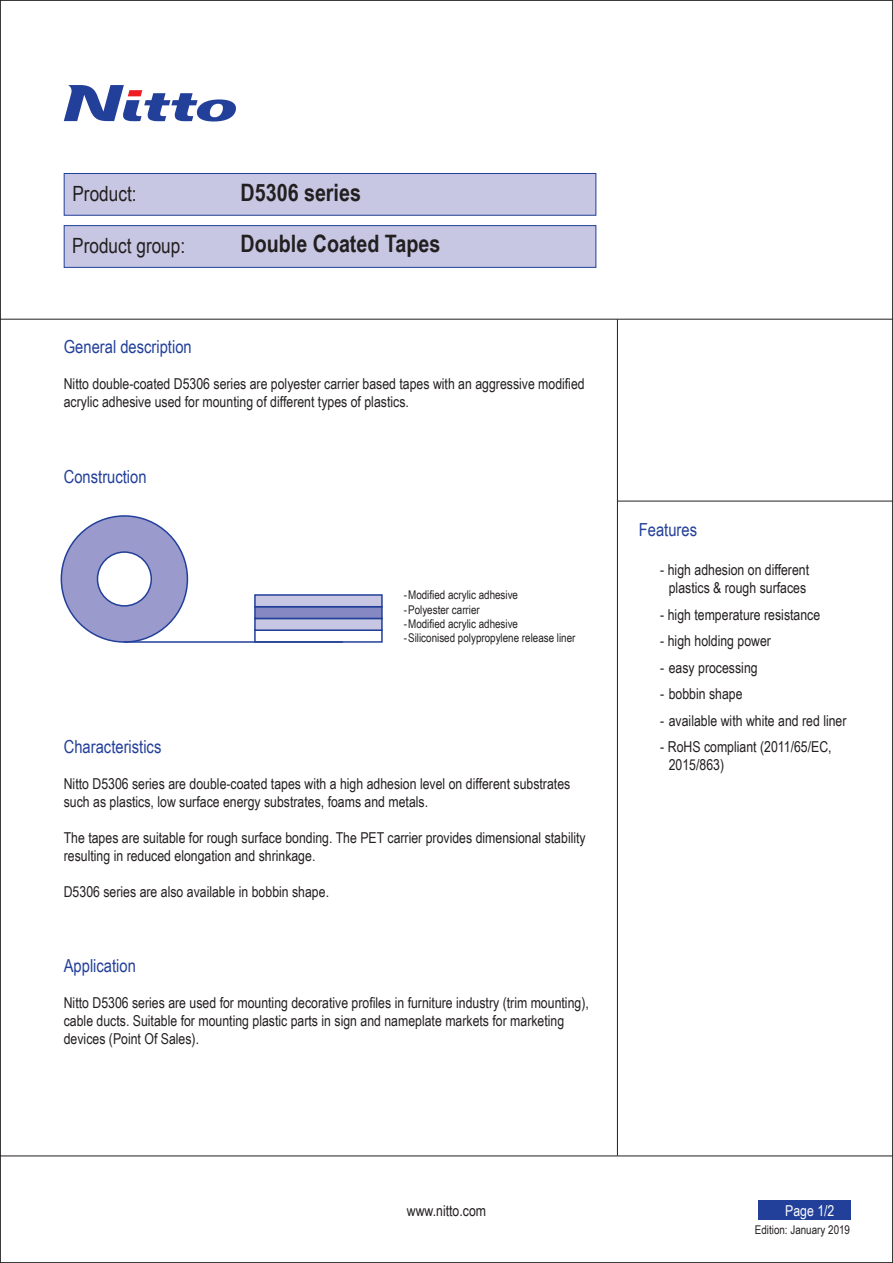
<style>
.page{position:relative;width:893px;height:1263px;background:#fff}
.page>*{position:absolute;margin:0;border:0;box-sizing:border-box;transform-origin:0 0}
.t1{font:700 24px/51px "Arial Narrow";color:#231f20}
.t2{font:21px "Arial Narrow";color:#231f20}
.t3{font:18px "Arial Narrow";color:#223f99}
.t4{font:15px/18px "Arial Narrow";color:#231f20}
.t5{font:15px "Arial Narrow";color:#fff}
.t6{font:12px/14.4px "Arial Narrow";color:#231f20}
</style>
<div class="page">
<hr style="left:0;top:319px;width:893px;height:1px;background:#231f20">
<hr style="left:0;top:1155px;width:893px;height:1px;background:#231f20">
<hr style="left:617px;top:319px;width:1px;height:836px;background:#231f20">
<hr style="left:618px;top:501px;width:275px;height:1px;background:#231f20">
<div style="left:758px;top:1200px;width:92px;height:20px;background:#223f99"></div>
<div style="left:64px;top:173px;width:532px;height:43px;background:#c7c7e3;border:1px solid #223f99"></div>
<div style="left:64px;top:225px;width:532px;height:43px;background:#c7c7e3;border:1px solid #223f99"></div>
<svg style="left:64px;top:85px;width:172px;height:36px"></svg>
<div style="left:61px;top:516px;width:126px;height:126px;background:#9a9bcc;border-radius:50%"></div>
<div style="left:97px;top:552px;width:54px;height:54px;background:#fff;border-radius:50%"></div>
<div style="left:97px;top:551px;width:55px;height:56px;border:2px solid #223f99;border-radius:50%"></div>
<hr style="left:124px;top:641px;width:219px;height:2px;background:#223f99">
<div style="left:254px;top:629px;width:129px;height:14px;border:2px solid #223f99"></div>
<div style="left:254px;top:618px;width:129px;height:13px;background:#c7c7e3;border:2px solid #223f99"></div>
<div style="left:254px;top:606px;width:129px;height:13px;background:#8588c2;border:2px solid #223f99"></div>
<div style="left:254px;top:594px;width:129px;height:13px;background:#c7c7e3;border:2px solid #223f99"></div>
<h2 class="t2" style="left:72px;top:179px;width:66px">Product:</h2>
<h2 class="t2" style="left:72px;top:230px;width:114px">Product group:</h2>
<h1 class="t1" style="left:241px;top:166px;width:201px">D5306 series<br>Double Coated Tapes</h1>
<p class="t3" style="left:64px;top:334px;width:129px">General description</p>
<p class="t4" style="left:64px;top:374px;width:522px">Nitto double-coated D5306 series are polyester carrier based tapes with an aggressive modified acrylic adhesive used for mounting of different types of plastics.</p>
<p class="t3" style="left:64px;top:463px;width:84px">Construction</p>
<p class="t6" style="left:404px;top:587px;width:173px">-Modified acrylic adhesive<br>-Polyester carrier<br>-Modified acrylic adhesive<br>-Siliconised polypropylene release liner</p>
<p class="t3" style="left:64px;top:733px;width:99px">Characteristics</p>
<p class="t4" style="left:64px;top:774px;width:508px">Nitto D5306 series are double-coated tapes with a high adhesion level on different substrates such as plastics, low surface energy substrates, foams and metals.</p>
<p class="t4" style="left:64px;top:828px;width:523px">The tapes are suitable for rough surface bonding. The PET carrier provides dimensional stability resulting in reduced elongation and shrinkage.</p>
<p class="t4" style="left:64px;top:882px;width:267px">D5306 series are also available in bobbin shape.</p>
<p class="t3" style="left:64px;top:953px;width:74px">Application</p>
<p class="t4" style="left:64px;top:993px;width:527px">Nitto D5306 series are used for mounting decorative profiles in furniture industry (trim mounting), cable ducts. Suitable for mounting plastic parts in sign and nameplate markets for marketing devices (Point Of Sales).</p>
<p class="t3" style="left:639px;top:516px;width:60px">Features</p>
<p class="t4" style="left:660px;top:560px;width:150px;text-align:center">- high adhesion on different plastics &amp; rough surfaces</p>
<p class="t4" style="left:660px;top:605px;width:161px">- high temperature resistance</p>
<p class="t4" style="left:660px;top:631px;width:112px">- high holding power</p>
<p class="t4" style="left:660px;top:658px;width:99px">- easy processing</p>
<p class="t4" style="left:660px;top:684px;width:84px">- bobbin shape</p>
<p class="t4" style="left:660px;top:711px;width:188px">- available with white and red liner</p>
<p class="t4" style="left:669px;top:737px;width:164px;text-indent:-9px">- RoHS compliant (2011/65/EC,<br>2015/863)</p>
<p class="t4" style="left:407px;top:1201px;width:81px">www.nitto.com</p>
<p class="t5" style="left:785px;top:1199px;width:51px">Page 1/2</p>
<p class="t6" style="left:755px;top:1222px;width:97px">Edition: January 2019</p>
</div>
